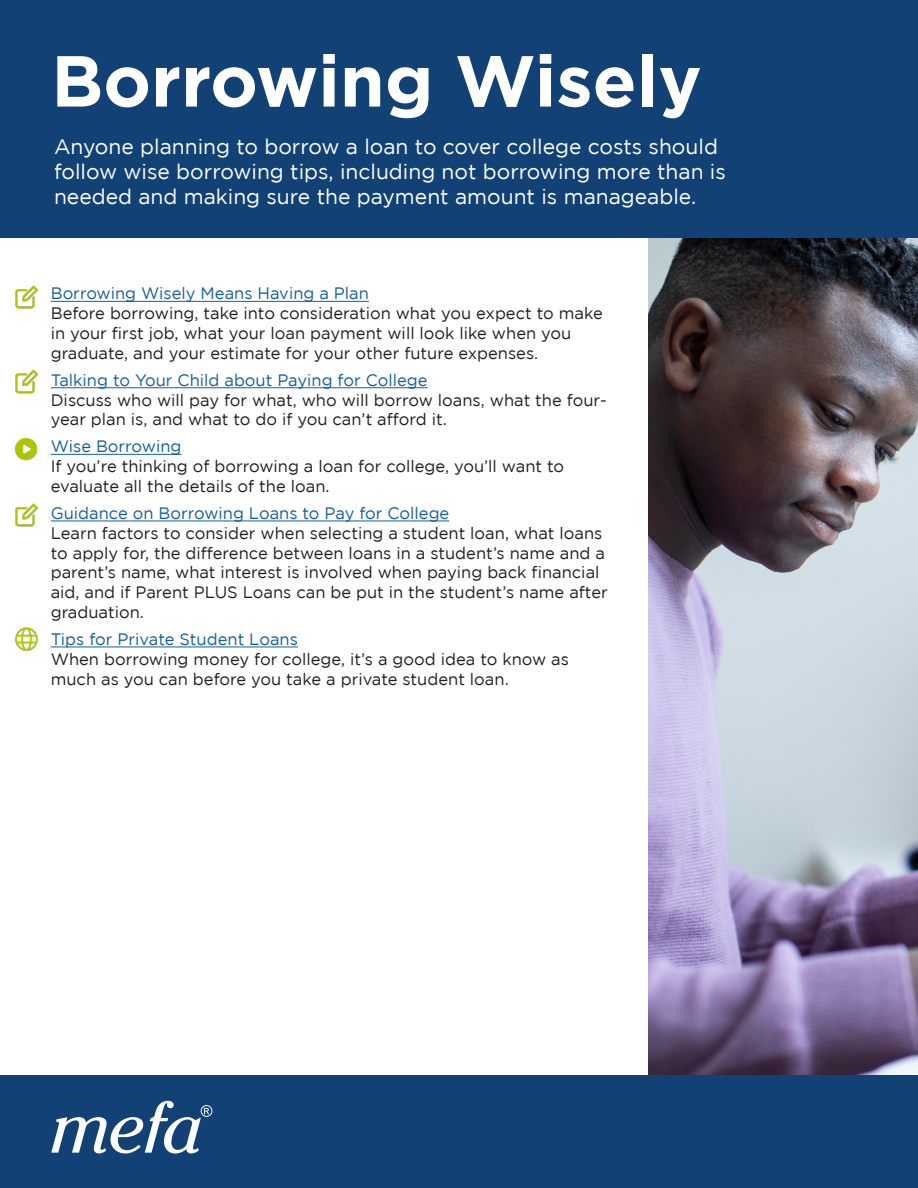
<style>
.page{position:relative;width:918px;height:1188px;background:#fff}
.page>*{position:absolute;margin:0;border:0;box-sizing:border-box;transform-origin:0 0}
.t1{font:700 72px "Gotham";color:#fff}
.t2{font:21px/25.2px "Gotham";color:#fff}
.t3{font:16.5px/19.8px "Gotham";color:#231f20}
.t4{font:16.5px "Gotham";color:#175d9e}
</style>
<div class="page">
<img style="left:648px;top:238px;width:270px;height:837px">
<div style="left:0;top:0;width:918px;height:238px;background:#114175"></div>
<div style="left:0;top:1075px;width:918px;height:113px;background:#114175"></div>
<svg style="left:51px;top:1101px;width:161px;height:53px"></svg>
<hr style="left:51px;top:301px;width:318px;height:1px;background:#175d9e">
<hr style="left:51px;top:387px;width:377px;height:1px;background:#175d9e">
<hr style="left:51px;top:454px;width:131px;height:1px;background:#175d9e">
<hr style="left:51px;top:521px;width:398px;height:1px;background:#175d9e">
<hr style="left:51px;top:647px;width:247px;height:1px;background:#175d9e">
<img style="left:15px;top:285px;width:23px;height:24px">
<img style="left:15px;top:504px;width:23px;height:23px">
<img style="left:15px;top:627px;width:23px;height:24px">
<img style="left:14px;top:438px;width:24px;height:23px">
<img style="left:15px;top:370px;width:24px;height:24px">
<p class="t1" style="left:51px;top:39px;width:652px">Borrowing Wisely</p>
<p class="t2" style="left:54px;top:133px;width:673px">Anyone planning to borrow a loan to cover college costs should follow wise borrowing tips, including not borrowing more than is needed and making sure the payment amount is manageable.</p>
<p class="t4" style="left:51px;top:284px;width:320px">Borrowing Wisely Means Having a Plan</p>
<p class="t3" style="left:51px;top:303px;width:554px">Before borrowing, take into consideration what you expect to make in your first job, what your loan payment will look like when you graduate, and your estimate for your other future expenses.</p>
<p class="t4" style="left:51px;top:371px;width:378px">Talking to Your Child about Paying for College</p>
<p class="t3" style="left:51px;top:390px;width:558px">Discuss who will pay for what, who will borrow loans, what the four&shy;year plan is, and what to do if you can’t afford it.</p>
<p class="t4" style="left:51px;top:437px;width:132px">Wise Borrowing</p>
<p class="t3" style="left:51px;top:456px;width:515px">If you’re thinking of borrowing a loan for college, you’ll want to evaluate all the details of the loan.</p>
<p class="t4" style="left:51px;top:504px;width:400px">Guidance on Borrowing Loans to Pay for College</p>
<p class="t3" style="left:51px;top:523px;width:559px">Learn factors to consider when selecting a student loan, what loans to apply for, the difference between loans in a student’s name and a parent’s name, what interest is involved when paying back financial aid, and if Parent PLUS Loans can be put in the student’s name after graduation.</p>
<p class="t4" style="left:51px;top:630px;width:249px">Tips for Private Student Loans</p>
<p class="t3" style="left:51px;top:649px;width:520px">When borrowing money for college, it’s a good idea to know as much as you can before you take a private student loan.</p>
</div>
